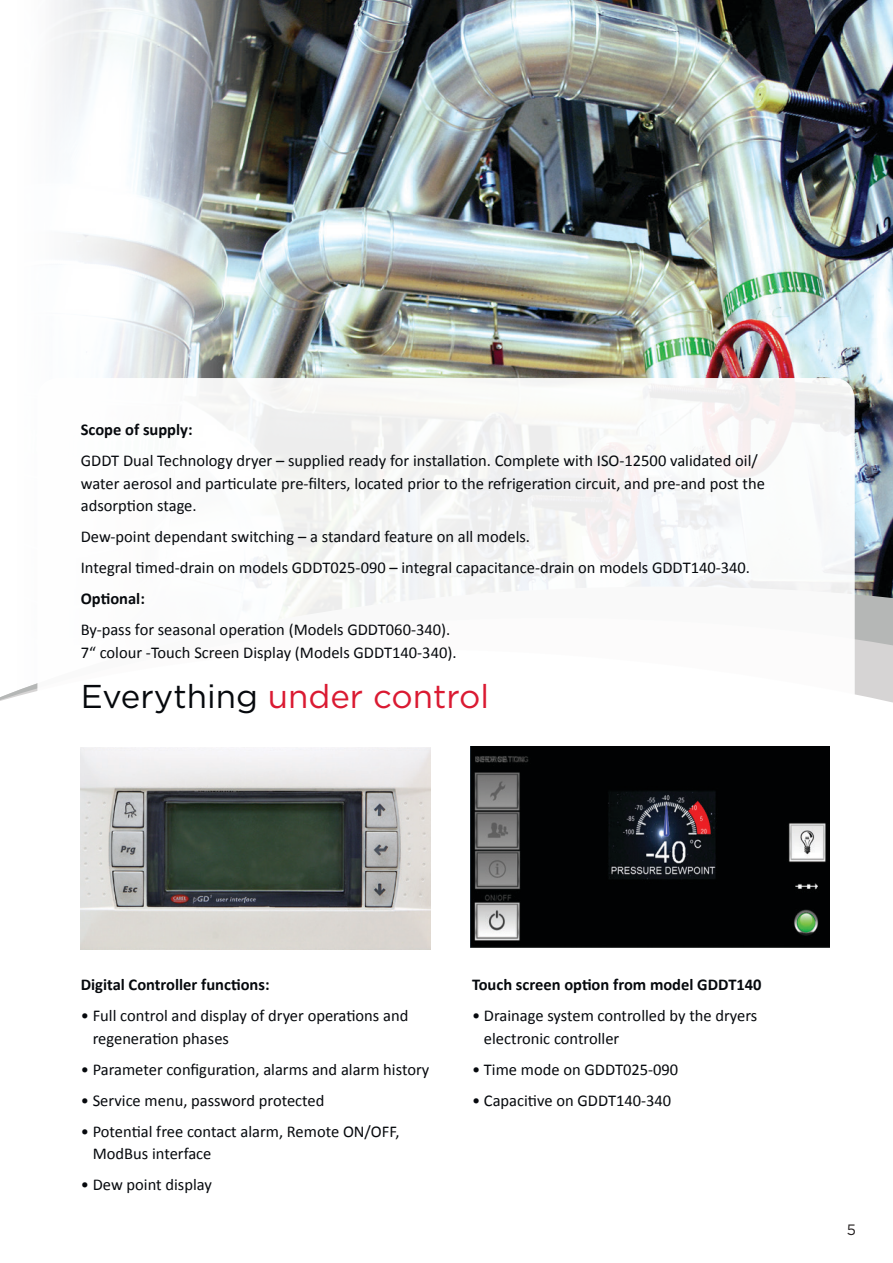
<style>
.page{position:relative;width:893px;height:1263px;background:#fff}
.page>*{position:absolute;margin:0;border:0;box-sizing:border-box;transform-origin:0 0}
.t1{font:33px "Gotham";color:#da1a32}
.t2{font:16.5px/22.5px "Calibri";color:#06090d}
.t3{font:700 16.5px "Calibri";color:#06090d}
.t4{font:15px "Gotham";color:#231f20}
.s1{color:#06090d}
</style>
<div class="page">
<img style="left:55px;top:0;width:838px;height:534px">
<svg style="left:0;top:534px;width:893px;height:169px"></svg>
<div style="left:37px;top:378px;width:818px;height:824px;background:#fff;border-radius:21px"></div>
<img style="left:470px;top:747px;width:359px;height:201px">
<img style="left:81px;top:747px;width:349px;height:203px">
<p class="t3" style="left:81px;top:419px;width:113px">Scope of supply:</p>
<p class="t2" style="left:81px;top:448px;width:686px">GDDT Dual Technology dryer – supplied ready for installation. Complete with ISO-12500 validated oil/ water aerosol and particulate pre-filters, located prior to the refrigeration circuit, and pre-and post the adsorption stage.</p>
<p class="t2" style="left:81px;top:520px;width:671px;line-height:31px">Dew-point dependant switching – a standard feature on all models.<br>Integral timed-drain on models GDDT025-090 – integral capacitance-drain on models GDDT140-340.</p>
<p class="t3" style="left:81px;top:588px;width:66px">Optional:</p>
<p class="t2" style="left:81px;top:617px;width:377px">By-pass for seasonal operation (Models GDDT060-340).<br>7“ colour -Touch Screen Display (Models GDDT140-340).</p>
<h1 class="t1" style="left:81px;top:675px;width:410px"><span class="s1">Everything</span> under control</h1>
<p class="t3" style="left:81px;top:974px;width:190px">Digital Controller functions:</p>
<p class="t2" style="left:93px;top:1004px;width:317px;text-indent:-12px">• Full control and display of dryer operations and regeneration phases</p>
<p class="t2" style="left:81px;top:1057px;width:350px">• Parameter configuration, alarms and alarm history</p>
<p class="t2" style="left:81px;top:1088px;width:245px">• Service menu, password protected</p>
<p class="t2" style="left:93px;top:1119px;width:308px;text-indent:-12px">• Potential free contact alarm, Remote ON/OFF,<br>ModBus interface</p>
<p class="t2" style="left:81px;top:1173px;width:133px">• Dew point display</p>
<p class="t3" style="left:472px;top:974px;width:291px">Touch screen option from model GDDT140</p>
<p class="t2" style="left:484px;top:1004px;width:275px;text-indent:-12px">• Drainage system controlled by the dryers electronic controller</p>
<p class="t2" style="left:472px;top:1057px;width:208px">• Time mode on GDDT025-090</p>
<p class="t2" style="left:472px;top:1088px;width:201px">• Capacitive on GDDT140-340</p>
<p class="t4" style="left:847px;top:1220px;width:11px">5</p>
</div>
